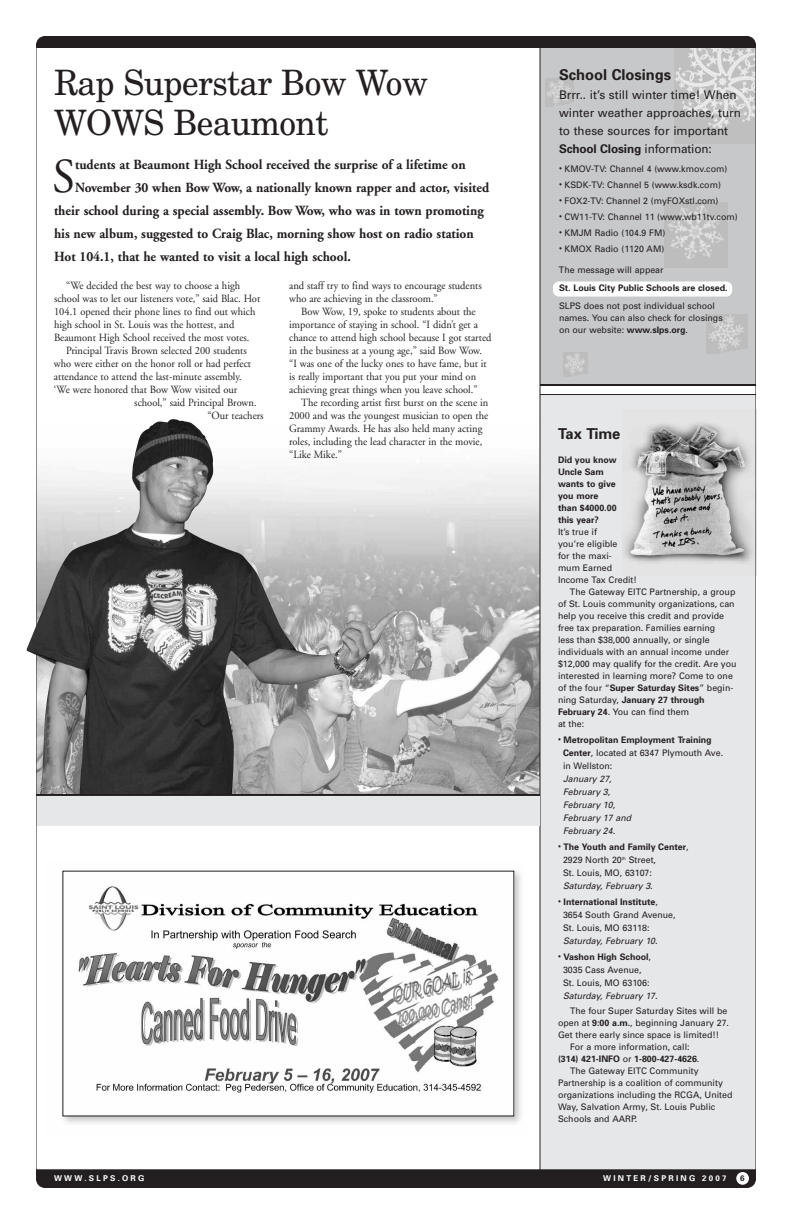
<style>
.page{position:relative;width:792px;height:1224px;background:#fff}
.page>*{position:absolute;margin:0;border:0;box-sizing:border-box;transform-origin:0 0}
.t1{font:48.7px "Adobe Garamond";color:#231f20;scale:.95 1}
.t2{font:35px/40px "New Century Schlbk";letter-spacing:-.015em;color:#231f20;scale:.95 1}
.t3{font:700 15px "Univers";color:#231f20}
.t4{font:700 14px "Adobe Garamond";color:#231f20;scale:.95 1}
.t5{font:12px/18px "Univers";color:#231f20}
.t6{font:11px/13px "Adobe Garamond";color:#231f20;scale:.95 1}
.t7{font:9px/13px "Univers";color:#231f20}
.t8{font:700 9px/12px "Univers";color:#231f20}
.t9{font:italic 9px/13px "Univers";color:#231f20}
.t10{font:700 8px "Univers";letter-spacing:.28em;color:#fff}
.t11{font:700 8px "Univers";color:#231f20}
.s1{font-weight:700}
.s2{font-family:"Adobe Garamond";font-size:8px}
.s3{font-weight:400}
</style>
<div class="page">
<div style="left:540px;top:43px;width:216px;height:347px;background:#c7c8ca"></div>
<img style="left:664px;top:203px;width:64px;height:65px">
<img style="left:545px;top:79px;width:29px;height:27px">
<img style="left:675px;top:48px;width:79px;height:96px">
<div style="left:540px;top:392px;width:216px;height:784px;background:#e6e7e9"></div>
<img style="left:623px;top:422px;width:131px;height:142px">
<img style="left:399px;top:423px;width:141px;height:371px">
<div style="left:540px;top:385px;width:216px;height:10px;background:#fff"></div>
<hr style="left:540px;top:394px;width:216px;height:1px;background:#231f20">
<div style="left:553px;top:281px;width:179px;height:16px;background:#fff;border-radius:6px"></div>
<hr style="left:540px;top:384px;width:216px;height:2px;background:#231f20">
<div style="left:36px;top:36px;width:720px;height:12px;background:#231f20"></div>
<hr style="left:540px;top:36px;width:1px;height:1134px;background:#231f20">
<div style="left:36px;top:1169px;width:720px;height:19px;background:#231f20"></div>
<div style="left:736px;top:1172px;width:13px;height:13px;background:#fff;border-radius:50%"></div>
<div style="left:36px;top:796px;width:504px;height:30px;background:#e6e7e9"></div>
<hr style="left:36px;top:794px;width:504px;height:2px;background:#231f20">
<img style="left:706px;top:314px;width:41px;height:39px">
<img style="left:563px;top:352px;width:25px;height:24px">
<img style="left:26px;top:419px;width:373px;height:375px">
<img style="left:62px;top:870px;width:459px;height:254px">
<h2 class="t2" style="left:54px;top:66px;width:395px">Rap Superstar Bow Wow<br>WOWS Beaumont</h2>
<h1 class="t1" style="left:53px;top:157px;width:25px">S</h1>
<h3 class="t4" style="left:75px;top:159px;width:413px">tudents at Beaumont High School received the surprise of a lifetime on</h3>
<h3 class="t4" style="left:75px;top:182px;width:437px">November 30 when Bow Wow, a nationally known rapper and actor, visited</h3>
<h3 class="t4" style="left:54px;top:205px;width:454px">their school during a special assembly. Bow Wow, who was in town promoting</h3>
<h3 class="t4" style="left:54px;top:228px;width:443px">his new album, suggested to Craig Blac, morning show host on radio station</h3>
<h3 class="t4" style="left:54px;top:251px;width:314px">Hot 104.1, that he wanted to visit a local high school.</h3>
<p class="t6" style="left:66px;top:280px;width:185px">“We decided the best way to choose a high</p>
<p class="t6" style="left:54px;top:293px;width:219px">school was to let our listeners vote,” said Blac. Hot</p>
<p class="t6" style="left:54px;top:306px;width:214px">104.1 opened their phone lines to find out which</p>
<p class="t6" style="left:54px;top:319px;width:191px">high school in St. Louis was the hottest, and</p>
<p class="t6" style="left:54px;top:332px;width:207px">Beaumont High School received the most votes.</p>
<p class="t6" style="left:66px;top:345px;width:192px">Principal Travis Brown selected 200 students</p>
<p class="t6" style="left:54px;top:358px;width:209px">who were either on the honor roll or had perfect</p>
<p class="t6" style="left:54px;top:371px;width:199px">attendance to attend the last-minute assembly.</p>
<p class="t6" style="left:54px;top:384px;width:195px">‘We were honored that Bow Wow visited our</p>
<p class="t6" style="left:134px;top:397px;width:130px">school,” said Principal Brown.</p>
<p class="t6" style="left:207px;top:410px;width:61px">“Our teachers</p>
<p class="t6" style="left:289px;top:280px;width:204px">and staff try to find ways to encourage students who are achieving in the classroom.”</p>
<p class="t6" style="left:289px;top:306px;width:214px;text-indent:12px">Bow Wow, 19, spoke to students about the importance of staying in school. “I didn’t get a chance to attend high school because I got started in the business at a young age,” said Bow Wow. “I was one of the lucky ones to have fame, but it is really important that you put your mind on achieving great things when you leave school.”</p>
<p class="t6" style="left:289px;top:397px;width:211px;text-indent:12px">The recording artist first burst on the scene in 2000 and was the youngest musician to open the Grammy Awards. He has also held many acting roles, including the lead character in the movie, “Like Mike.”</p>
<h3 class="t3" style="left:559px;top:69px;width:114px">School Closings</h3>
<h3 class="t5" style="left:559px;top:87px;width:183px">Brrr.. it’s still winter time! When winter weather approaches, turn to these sources for important<br><span class="s1">School Closing</span> information:</h3>
<p class="t7" style="left:559px;top:164px;width:170px"><span class="s2">•</span> KMOV-TV: Channel 4 (www.kmov.com)</p>
<p class="t7" style="left:559px;top:180px;width:163px"><span class="s2">•</span> KSDK-TV: Channel 5 (www.ksdk.com)</p>
<p class="t7" style="left:559px;top:196px;width:161px"><span class="s2">•</span> FOX2-TV: Channel 2 (myFOXstl.com)</p>
<p class="t7" style="left:559px;top:212px;width:180px"><span class="s2">•</span> CW11-TV: Channel 11 (www.wb11tv.com)</p>
<p class="t7" style="left:559px;top:228px;width:108px"><span class="s2">•</span> KMJM Radio (104.9 FM)</p>
<p class="t7" style="left:559px;top:244px;width:107px"><span class="s2">•</span> KMOX Radio (1120 AM)</p>
<p class="t7" style="left:559px;top:265px;width:106px">The message will appear</p>
<p class="t8" style="left:559px;top:283px;width:170px">St. Louis City Public Schools are closed.</p>
<p class="t7" style="left:559px;top:301px;width:165px;line-height:12px">SLPS does not post individual school names. You can also check for closings on our website: <span class="s1">www.slps.org</span>.</p>
<h3 class="t3" style="left:558px;top:428px;width:64px">Tax Time</h3>
<p class="t8" style="left:558px;top:455px;width:60px">Did you know<br>Uncle Sam wants to give you more than $4000.00 this year?</p>
<p class="t7" style="left:558px;top:526px;width:41px">It’s true if</p>
<p class="t7" style="left:558px;top:538px;width:61px">you’re eligible</p>
<p class="t7" style="left:558px;top:550px;width:55px">for the maxi-</p>
<p class="t7" style="left:558px;top:562px;width:56px">mum Earned</p>
<p class="t7" style="left:558px;top:574px;width:80px">Income Tax Credit!</p>
<p class="t7" style="left:570px;top:586px;width:167px">The Gateway EITC Partnership, a group</p>
<p class="t7" style="left:558px;top:598px;width:178px">of St. Louis community organizations, can</p>
<p class="t7" style="left:558px;top:610px;width:168px">help you receive this credit and provide</p>
<p class="t7" style="left:558px;top:622px;width:159px">free tax preparation. Families earning</p>
<p class="t7" style="left:558px;top:634px;width:153px">less than $38,000 annually, or single</p>
<p class="t7" style="left:558px;top:646px;width:173px">individuals with an annual income under</p>
<p class="t7" style="left:558px;top:658px;width:180px">$12,000 may qualify for the credit. Are you</p>
<p class="t7" style="left:558px;top:670px;width:176px">interested in learning more? Come to one</p>
<p class="t8" style="left:558px;top:683px;width:177px"><span class="s3">of the four “</span>Super Saturday Sites<span class="s3">” begin-</span></p>
<p class="t8" style="left:558px;top:695px;width:148px"><span class="s3">ning Saturday,</span> January 27 through</p>
<p class="t7" style="left:558px;top:706px;width:133px"><span class="s1">February 24</span>. You can find them</p>
<p class="t7" style="left:558px;top:718px;width:28px">at the:</p>
<p class="t7" style="left:563px;top:734px;width:162px;text-indent:-5px"><span class="s2">•</span> <span class="s1">Metropolitan Employment Training<br>Center</span>, located at 6347 Plymouth Ave. in Wellston:</p>
<p class="t9" style="left:563px;top:773px;width:70px">January 27,<br>February 3,<br>February 10,<br>February 17 and<br>February 24.</p>
<p class="t7" style="left:563px;top:841px;width:127px;text-indent:-5px"><span class="s2">•</span> <span class="s1">The Youth and Family Center</span>,<br>2929 North 20<sup>th</sup> Street,<br>St. Louis, MO, 63107:</p>
<p class="t9" style="left:563px;top:880px;width:91px">Saturday, February 3.</p>
<p class="t7" style="left:563px;top:896px;width:114px;text-indent:-5px"><span class="s2">•</span> <span class="s1">International Institute</span>,<br>3654 South Grand Avenue,<br>St. Louis, MO 63118:</p>
<p class="t9" style="left:563px;top:935px;width:96px">Saturday, February 10.</p>
<p class="t7" style="left:558px;top:951px;width:95px;text-align:center"><span class="s2">•</span> <span class="s1">Vashon High School</span>,<br>3035 Cass Avenue,<br>St. Louis, MO 63106:</p>
<p class="t9" style="left:563px;top:990px;width:96px">Saturday, February 17.</p>
<p class="t7" style="left:570px;top:1005px;width:159px">The four Super Saturday Sites will be</p>
<p class="t7" style="left:558px;top:1017px;width:173px">open at <span class="s1">9:00 a.m.</span>, beginning January 27.</p>
<p class="t7" style="left:558px;top:1029px;width:163px">Get there early since space is limited!!</p>
<p class="t7" style="left:570px;top:1041px;width:121px">For a more information, call:</p>
<p class="t8" style="left:558px;top:1054px;width:143px">(314) 421-INFO <span class="s3">or</span> 1-800-427-4626<span class="s3">.</span></p>
<p class="t7" style="left:570px;top:1065px;width:130px">The Gateway EITC Community</p>
<p class="t7" style="left:558px;top:1077px;width:166px">Partnership is a coalition of community</p>
<p class="t7" style="left:558px;top:1089px;width:176px">organizations including the RCGA, United</p>
<p class="t7" style="left:558px;top:1101px;width:159px">Way, Salvation Army, St. Louis Public</p>
<p class="t7" style="left:558px;top:1113px;width:81px">Schools and AARP.</p>
<p class="t10" style="left:54px;top:1175px;width:92px">WWW.SLPS.ORG</p>
<p class="t10" style="left:603px;top:1175px;width:125px">WINTER/SPRING 2007</p>
<p class="t11" style="left:740px;top:1176px;width:6px">6</p>
</div>
